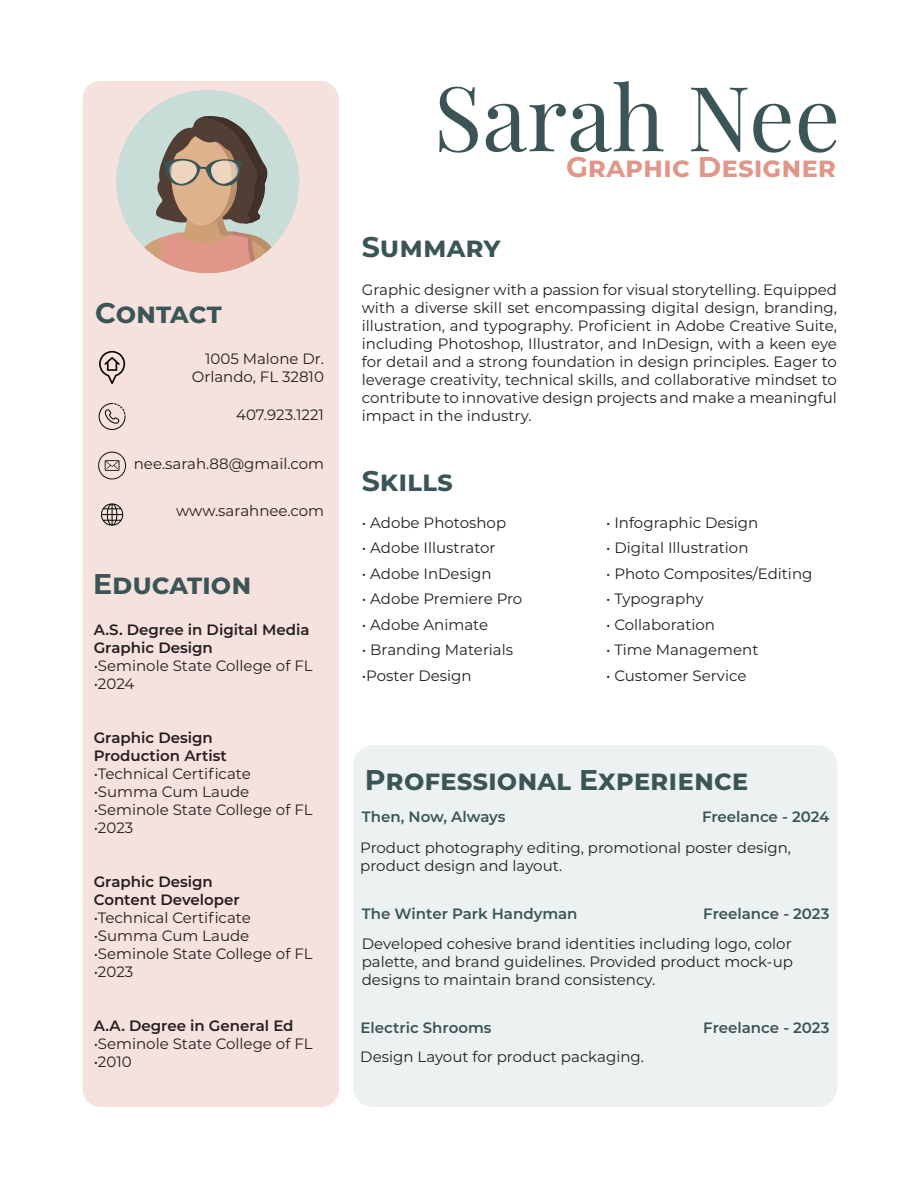
<style>
.page{position:relative;width:918px;height:1188px;background:#fff}
.page>*{position:absolute;margin:0;border:0;box-sizing:border-box;transform-origin:0 0}
.t1{font:90px "Playfair Display";color:#3b5557}
.t2{font:700 28.5px "Montserrat";color:#3b5557}
.t3{font:700 28.5px "Montserrat";color:#df978a}
.t4{font:15px/18px "Montserrat";color:#231f20;text-align:justify}
.t5{font:600 15px/18px "Montserrat";color:#231f20}
.t6{font:600 15px "Montserrat";color:#3b5557}
</style>
<div class="page">
<div style="left:355px;top:747px;width:481px;height:358px;background:#ebf2f1;border-radius:18px"></div>
<div style="left:353px;top:745px;width:484px;height:362px;border:3px solid #c7dbd7;border-radius:18px"></div>
<div style="left:82px;top:81px;width:257px;height:1026px;background:#f5e1dd;border-radius:18px"></div>
<svg style="left:116px;top:90px;width:183px;height:183px"></svg>
<svg style="left:99px;top:351px;width:26px;height:33px"></svg>
<svg style="left:99px;top:403px;width:27px;height:27px"></svg>
<svg style="left:98px;top:452px;width:28px;height:28px"></svg>
<svg style="left:101px;top:503px;width:22px;height:23px"></svg>
<h2 class="t2" style="left:95px;top:292px;width:128px">Contact</h2>
<p class="t4" style="left:192px;top:349px;width:134px;text-align:right">1005 Malone Dr.<br>Orlando, FL 32810</p>
<p class="t4" style="left:236px;top:405px;width:89px">407.923.1221</p>
<p class="t4" style="left:134px;top:454px;width:192px">nee.sarah.88@gmail.com</p>
<p class="t4" style="left:176px;top:501px;width:150px">www.sarahnee.com</p>
<h2 class="t2" style="left:93px;top:564px;width:160px">Education</h2>
<p class="t5" style="left:94px;top:620px;width:217px">A.S. Degree in Digital Media<br>Graphic Design</p>
<p class="t4" style="left:94px;top:656px;width:220px">•Seminole State College of FL</p>
<p class="t4" style="left:94px;top:674px;width:42px">•2024</p>
<p class="t5" style="left:94px;top:728px;width:135px">Graphic Design<br>Production Artist</p>
<p class="t4" style="left:94px;top:764px;width:159px">•Technical Certificate</p>
<p class="t4" style="left:94px;top:782px;width:157px">•Summa Cum Laude</p>
<p class="t4" style="left:94px;top:800px;width:220px">•Seminole State College of FL</p>
<p class="t4" style="left:94px;top:818px;width:41px">•2023</p>
<p class="t5" style="left:94px;top:872px;width:148px">Graphic Design<br>Content Developer</p>
<p class="t4" style="left:94px;top:908px;width:159px">•Technical Certificate</p>
<p class="t4" style="left:94px;top:926px;width:157px">•Summa Cum Laude</p>
<p class="t4" style="left:94px;top:944px;width:220px">•Seminole State College of FL</p>
<p class="t4" style="left:94px;top:962px;width:41px">•2023</p>
<p class="t5" style="left:94px;top:1016px;width:201px">A.A. Degree in General Ed</p>
<p class="t4" style="left:94px;top:1034px;width:220px">•Seminole State College of FL</p>
<p class="t4" style="left:94px;top:1052px;width:39px">•2010</p>
<h1 class="t1" style="left:434px;top:47px;width:408px">Sarah Nee</h1>
<h2 class="t3" style="left:566px;top:147px;width:272px">Graphic Designer</h2>
<h2 class="t2" style="left:362px;top:226px;width:140px">Summary</h2>
<p class="t4" style="left:362px;top:280px;width:477px">Graphic designer with a passion for visual storytelling. Equipped with a diverse skill set encompassing digital design, branding, illustration, and typography. Proficient in Adobe Creative Suite, including Photoshop, Illustrator, and InDesign, with a keen eye for detail and a strong foundation in design principles. Eager to leverage creativity, technical skills, and collaborative mindset to contribute to innovative design projects and make a meaningful impact in the industry.</p>
<h2 class="t2" style="left:362px;top:461px;width:92px">Skills</h2>
<p class="t4" style="left:362px;top:513px;width:146px">• Adobe Photoshop</p>
<p class="t4" style="left:362px;top:538px;width:135px">• Adobe Illustrator</p>
<p class="t4" style="left:362px;top:564px;width:131px">• Adobe InDesign</p>
<p class="t4" style="left:362px;top:589px;width:162px">• Adobe Premiere Pro</p>
<p class="t4" style="left:362px;top:615px;width:128px">• Adobe Animate</p>
<p class="t4" style="left:362px;top:640px;width:153px">• Branding Materials</p>
<p class="t4" style="left:362px;top:666px;width:111px">•Poster Design</p>
<p class="t4" style="left:606px;top:513px;width:154px">• Infographic Design</p>
<p class="t4" style="left:606px;top:538px;width:144px">• Digital Illustration</p>
<p class="t4" style="left:606px;top:564px;width:208px">• Photo Composites/Editing</p>
<p class="t4" style="left:606px;top:589px;width:99px">• Typography</p>
<p class="t4" style="left:606px;top:615px;width:111px">• Collaboration</p>
<p class="t4" style="left:606px;top:640px;width:154px">• Time Management</p>
<p class="t4" style="left:606px;top:666px;width:142px">• Customer Service</p>
<h2 class="t2" style="left:365px;top:759px;width:385px">Professional Experience</h2>
<p class="t6" style="left:362px;top:806px;width:145px">Then, Now, Always</p>
<p class="t6" style="left:702px;top:806px;width:129px">Freelance - 2024</p>
<p class="t4" style="left:360px;top:838px;width:432px">Product photography editing, promotional poster design, product design and layout.</p>
<p class="t6" style="left:362px;top:903px;width:217px">The Winter Park Handyman</p>
<p class="t6" style="left:703px;top:903px;width:128px">Freelance - 2023</p>
<p class="t4" style="left:362px;top:934px;width:433px">Developed cohesive brand identities including logo, color palette, and brand guidelines. Provided product mock-up designs to maintain brand consistency.</p>
<p class="t6" style="left:361px;top:1017px;width:133px">Electric Shrooms</p>
<p class="t6" style="left:703px;top:1017px;width:128px">Freelance - 2023</p>
<p class="t4" style="left:360px;top:1047px;width:285px">Design Layout for product packaging.</p>
</div>
